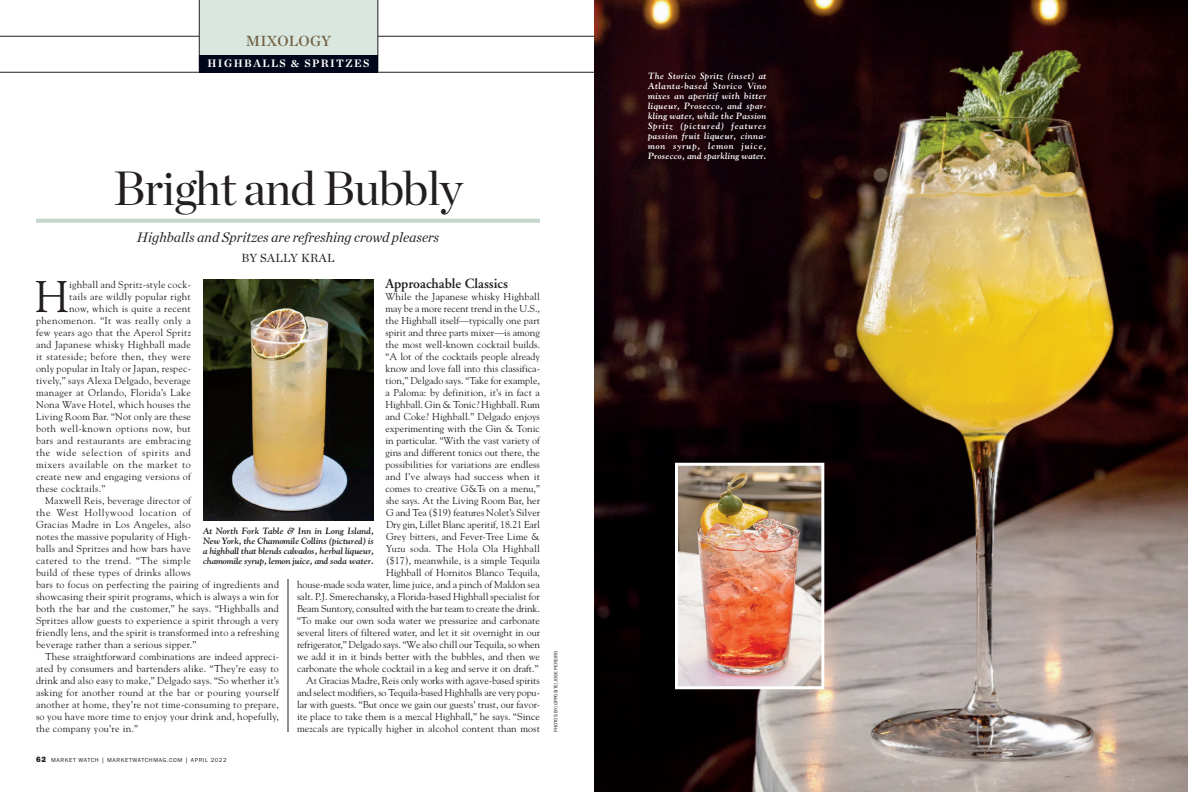
<style>
.page{position:relative;width:1188px;height:792px;background:#fff}
.page>*{position:absolute;margin:0;border:0;box-sizing:border-box;transform-origin:0 0}
.t1{font:48px "Chronicle Display";letter-spacing:-.02em;color:#231f20}
.body_drop3{font:44.1px "Goudy";color:#231f20}
.t2{font:15px "Chronicle Deck Semi";letter-spacing:.02em;color:#716144}
.my_deck{font:italic 14px "Chronicle Deck";color:#231f20}
.body_subhead{font:600 14px "Adobe Garamond";color:#231f20}
.my_byline{font:12px "Chronicle Deck";letter-spacing:.03em;color:#231f20}
.t3{font:700 11px "Chronicle Deck";letter-spacing:.13em;color:#fff}
.body{font:10px/12px "Goudy";letter-spacing:.005em;color:#231f20;text-align:justify}
.body_drop3-2{font:10px "Goudy";letter-spacing:.025em;color:#231f20}
.body_drop3-3{font:10px "Goudy";letter-spacing:.055em;color:#231f20}
.t4{font:italic 700 9px/10px "Goudy";letter-spacing:.015em;color:#fff;text-align:justify}
.t5{font:italic 700 9px/10px "Goudy";letter-spacing:-.015em;color:#231f20;text-align:justify}
.folio{font:6px "Franklin Gothic EF";letter-spacing:.1em;color:#231f20}
.photocredit{font:5px "Franklin Gothic EF";color:#231f20}
.s1{font-weight:800;font-size:8px}
</style>
<div class="page">
<hr style="left:288px;top:579px;width:1px;height:153px;background:#231f20">
<hr style="left:0;top:36px;width:594px;height:1px;background:#231f20">
<div style="left:200px;top:0;width:178px;height:72px;background:#dae7de"></div>
<hr style="left:199px;top:0;width:1px;height:72px;background:#231f20">
<hr style="left:378px;top:0;width:1px;height:72px;background:#231f20">
<hr style="left:0;top:72px;width:594px;height:1px;background:#231f20">
<div style="left:199px;top:55px;width:179px;height:17px;background:#01071a"></div>
<svg style="left:36px;top:219px;width:504px;height:4px;background:#c8dace"></svg>
<img style="left:594px;top:0;width:594px;height:792px">
<img style="left:203px;top:280px;width:171px;height:241px">
<img style="left:679px;top:467px;width:141px;height:218px">
<div style="left:675px;top:463px;width:149px;height:226px;border:3px solid #fff"></div>
<p class="t2" style="left:246px;top:29px;width:87px">MIXOLOGY</p>
<p class="t3" style="left:208px;top:54px;width:163px">HIGHBALLS &amp; SPRITZES</p>
<p class="t1" style="left:113px;top:152px;width:351px">Bright and Bubbly</p>
<p class="my_deck" style="left:137px;top:226px;width:304px">Highballs and Spritzes are refreshing crowd pleasers</p>
<p class="my_byline" style="left:242px;top:249px;width:94px">BY SALLY KRAL</p>
<p class="body_subhead" style="left:386px;top:276px;width:124px">Approachable Classics</p>
<p class="body" style="left:297px;top:290px;width:245px;text-align:right">While the Japanese whisky Highball<br>may be a more recent trend in the U.S.,<br>the Highball itself—typically one part<br>spirit and three parts mixer—is among<br>the most well-known cocktail builds.<br>“A lot of the cocktails people already<br>know and love fall into this classifica-<br>tion,” Delgado says. “Take for example,<br>a Paloma: by definition, it’s in fact a<br>Highball. Gin &amp; Tonic? Highball. Rum<br>and Coke? Highball.” Delgado enjoys<br>experimenting with the Gin &amp; Tonic<br>in particular. “With the vast variety of<br>gins and different tonics out there, the<br>possibilities for variations are endless<br>and I’ve always had success when it<br>comes to creative G&amp;Ts on a menu,”<br>she says. At the Living Room Bar, her<br>G and Tea ($19) features Nolet’s Silver<br>Dry gin, Lillet Blanc aperitif, 18.21 Earl<br>Grey bitters, and Fever-Tree Lime &amp;<br>Yuzu soda. The Hola Ola Highball<br>($17), meanwhile, is a simple Tequila<br>Highball of Hornitos Blanco Tequila,<br>house-made soda water, lime juice, and a pinch of Maldon sea salt. P.J. Smerechansky, a Florida-based Highball specialist for Beam Suntory, consulted with the bar team to create the drink. “To make our own soda water we pressurize and carbonate several liters of filtered water, and let it sit overnight in our refrigerator,” Delgado says. “We also chill our Tequila, so when we add it in it binds better with the bubbles, and then we carbonate the whole cocktail in a keg and serve it on draft.”</p>
<p class="body" style="left:297px;top:674px;width:245px;text-indent:9px">At Gracias Madre, Reis only works with agave-based spirits and select modifiers, so Tequila-based Highballs are very popu&shy;lar with guests. “But once we gain our guests’ trust, our favor&shy;ite place to take them is a mezcal Highball,” he says. “Since mezcals are typically higher in alcohol content than most</p>
<p class="body_drop3" style="left:35px;top:269px;width:36px">H</p>
<p class="body_drop3-2" style="left:69px;top:278px;width:123px">ighball and Spritz-style cock-</p>
<p class="body_drop3-2" style="left:69px;top:290px;width:123px">tails are wildly popular right</p>
<p class="body_drop3-2" style="left:69px;top:302px;width:123px">now, which is quite a recent</p>
<p class="body_drop3-2" style="left:36px;top:314px;width:156px">phenomenon. “It was really only a</p>
<p class="body_drop3-2" style="left:36px;top:326px;width:157px">few years ago that the Aperol Spritz</p>
<p class="body_drop3-2" style="left:36px;top:338px;width:157px">and Japanese whisky Highball made</p>
<p class="body_drop3-2" style="left:36px;top:350px;width:156px">it stateside; before then, they were</p>
<p class="body_drop3-2" style="left:36px;top:362px;width:157px">only popular in Italy or Japan, respec-</p>
<p class="body_drop3-2" style="left:36px;top:374px;width:156px">tively,” says Alexa Delgado, beverage</p>
<p class="body_drop3-2" style="left:36px;top:386px;width:156px">manager at Orlando, Florida’s Lake</p>
<p class="body_drop3-2" style="left:36px;top:398px;width:156px">Nona Wave Hotel, which houses the</p>
<p class="body_drop3-2" style="left:36px;top:410px;width:157px">Living Room Bar. “Not only are these</p>
<p class="body_drop3-2" style="left:36px;top:422px;width:156px">both well-known options now, but</p>
<p class="body_drop3-2" style="left:36px;top:434px;width:156px">bars and restaurants are embracing</p>
<p class="body_drop3-3" style="left:36px;top:446px;width:156px">the wide selection of spirits and</p>
<p class="body_drop3-2" style="left:36px;top:458px;width:156px">mixers available on the market to</p>
<p class="body_drop3-2" style="left:36px;top:470px;width:156px">create new and engaging versions of</p>
<p class="body_drop3-2" style="left:36px;top:482px;width:71px">these cocktails.”</p>
<p class="body" style="left:36px;top:494px;width:245px;text-align:left;text-indent:9px">Maxwell Reis, beverage director of<br>the West Hollywood location of<br>Gracias Madre in Los Angeles, also<br>notes the massive popularity of High-<br>balls and Spritzes and how bars have<br>catered to the trend. “The simple<br>build of these types of drinks allows<br>bars to focus on perfecting the pairing of ingredients and showcasing their spirit programs, which is always a win for both the bar and the customer,” he says. “Highballs and Spritzes allow guests to experience a spirit through a very friendly lens, and the spirit is transformed into a refreshing beverage rather than a serious sipper.”</p>
<p class="body" style="left:36px;top:650px;width:245px;text-indent:9px">These straightforward combinations are indeed appreci&shy;ated by consumers and bartenders alike. “They’re easy to drink and also easy to make,” Delgado says. “So whether it’s asking for another round at the bar or pouring yourself another at home, they’re not time-consuming to prepare, so you have more time to enjoy your drink and, hopefully, the company you’re in.”</p>
<p class="t5" style="left:203px;top:525px;width:173px">At North Fork Table &amp; Inn in Long Island, New York, the Chamomile Collins (pictured) is a highball that blends calvados, herbal liqueur, chamomile syrup, lemon juice, and soda water.</p>
<p class="folio" style="left:36px;top:757px;width:192px"><span class="s1">62</span> MARKET WATCH | MARKETWATCHMAG.COM | APRIL 2022</p>
<p class="photocredit" style="left:553px;top:732px;width:83px;rotate:-90deg">PHOTOS BY (OPPOSITE) JOSE PEREIRO</p>
<p class="t4" style="left:648px;top:71px;width:120px">The Storico Spritz (inset) at Atlanta-based Storico Vino mixes an aperitif with bitter liqueur, Prosecco, and spar&shy;kling water, while the Passion Spritz (pictured) features passion fruit liqueur, cinna&shy;mon syrup, lemon juice, Prosecco, and sparkling water.</p>
</div>
